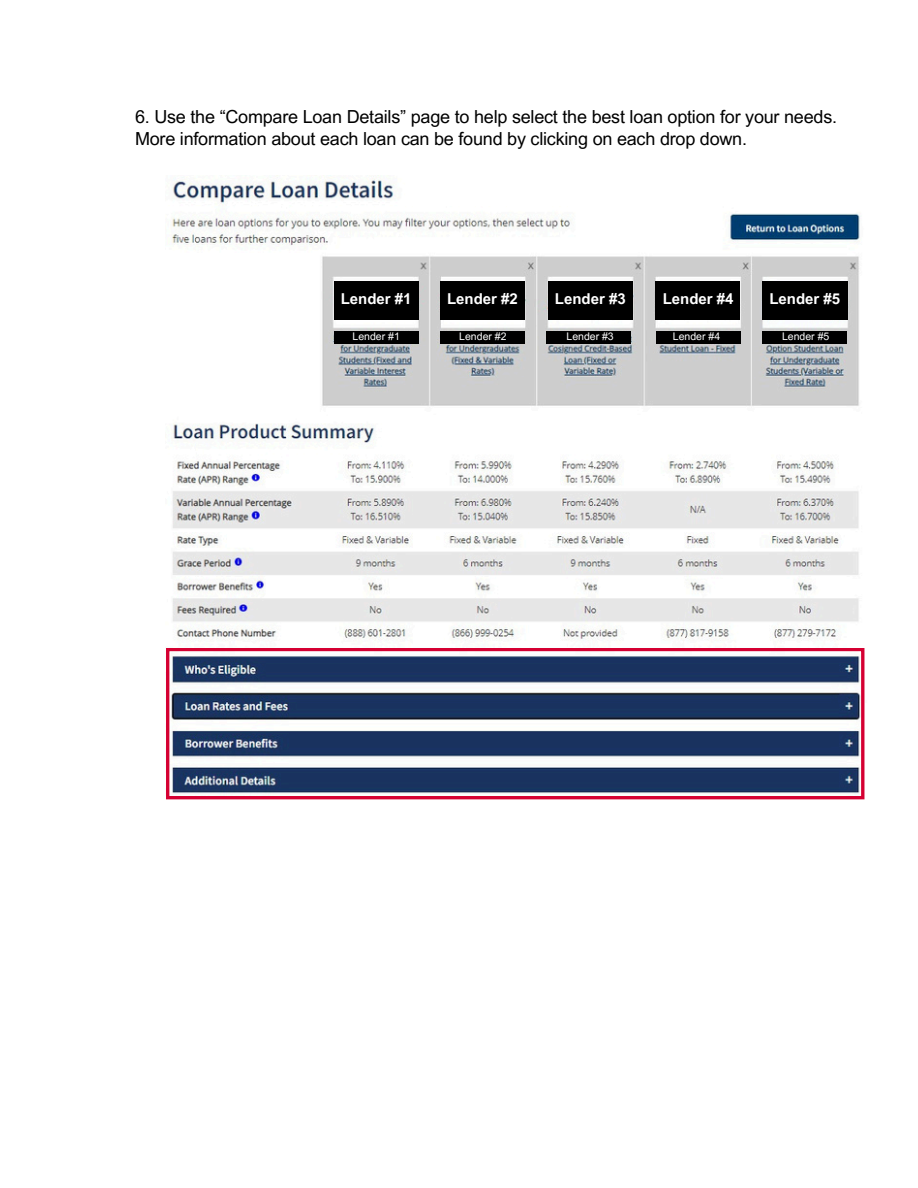
<style>
.page{position:relative;width:918px;height:1188px;background:#fff}
.page>*{position:absolute;margin:0;border:0;box-sizing:border-box;transform-origin:0 0}
.t1{font:18px/21.3px "Arial MT Pro";letter-spacing:-.01em;color:#000}
.t2{font:700 15px "Arial MT Pro";color:#fff}
.t3{font:10.5px "Arial MT Pro";color:#fff}
</style>
<div class="page">
<img style="left:166px;top:178px;width:699px;height:622px">
<svg style="left:166px;top:648px;width:698px;height:151px;fill:#193461"></svg>
<div style="left:762px;top:281px;width:85px;height:39px;background:#000"></div>
<div style="left:656px;top:281px;width:84px;height:39px;background:#000"></div>
<div style="left:548px;top:281px;width:84px;height:39px;background:#000"></div>
<div style="left:441px;top:281px;width:84px;height:39px;background:#000"></div>
<div style="left:334px;top:281px;width:85px;height:39px;background:#000"></div>
<div style="left:334px;top:331px;width:85px;height:13px;background:#000"></div>
<div style="left:440px;top:331px;width:85px;height:13px;background:#000"></div>
<div style="left:546px;top:331px;width:85px;height:13px;background:#000"></div>
<div style="left:656px;top:331px;width:84px;height:13px;background:#000"></div>
<div style="left:762px;top:331px;width:85px;height:13px;background:#000"></div>
<p class="t1" style="left:135px;top:109px;width:704px">6. Use the “Compare Loan Details” page to help select the best loan option for your needs.<br>More information about each loan can be found by clicking on each drop down.</p>
<h2 class="t2" style="left:341px;top:293px;width:72px">Lender #1</h2>
<p class="t2" style="left:447px;top:293px;width:72px">Lender #2</p>
<h2 class="t2" style="left:555px;top:293px;width:72px">Lender #3</h2>
<p class="t2" style="left:663px;top:293px;width:72px">Lender #4</p>
<h2 class="t2" style="left:769px;top:293px;width:72px">Lender #5</h2>
<p class="t3" style="left:353px;top:332px;width:49px">Lender #1</p>
<h2 class="t3" style="left:459px;top:332px;width:49px">Lender #2</h2>
<p class="t3" style="left:566px;top:332px;width:49px">Lender #3</p>
<h2 class="t3" style="left:673px;top:332px;width:49px">Lender #4</h2>
<p class="t3" style="left:782px;top:332px;width:49px">Lender #5</p>
</div>
